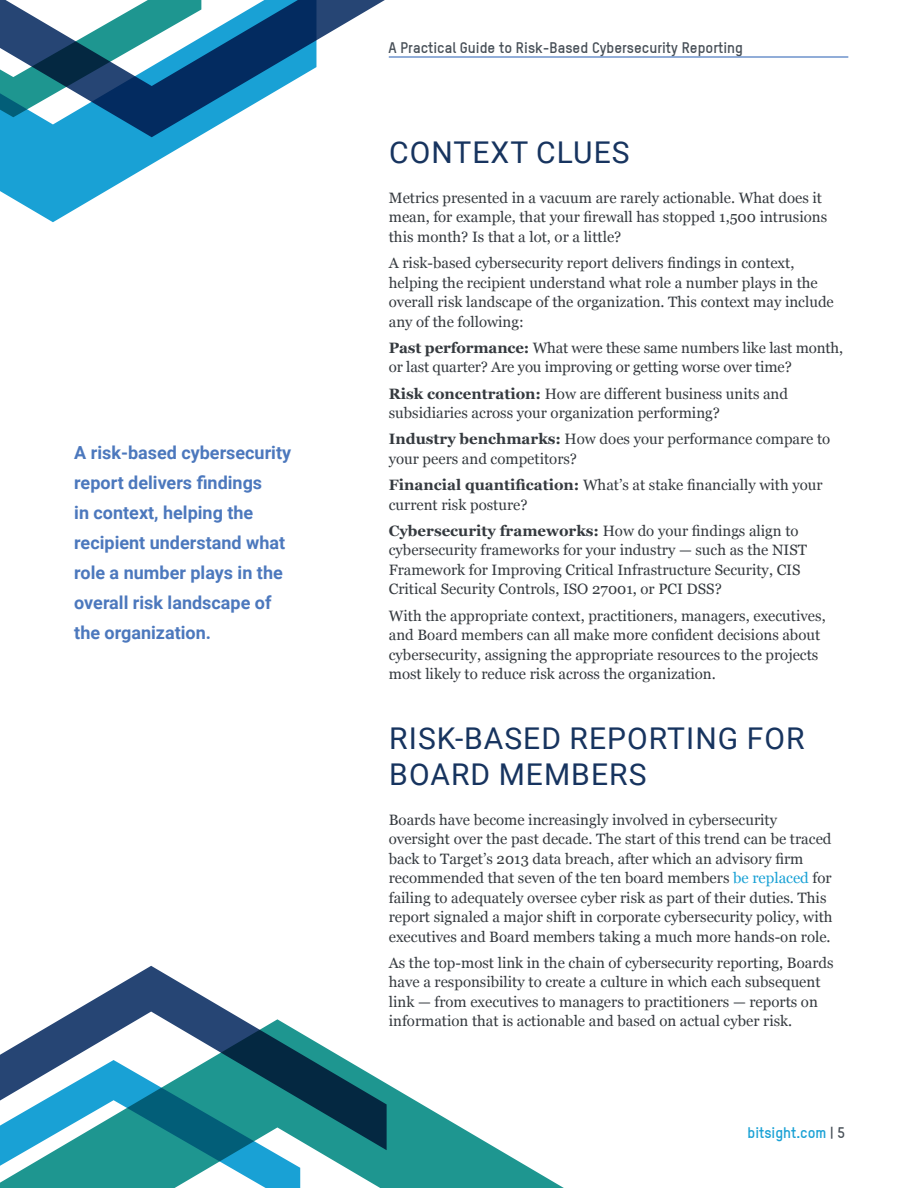
<style>
.page{position:relative;width:918px;height:1188px;background:#fff}
.page>*{position:absolute;margin:0;border:0;box-sizing:border-box;transform-origin:0 0}
.t1{font:30px/36px "Roboto";letter-spacing:.035em;color:#17345f}
.t2{font:700 18px/30px "Roboto";color:#4c78bd}
.t3{font:15px/19.5px "Georgia";color:#353a3f}
.t4{font:500 15px "T Star Pro";color:#474f57}
.t5{font:500 15px "T Star Pro";color:#19a1d5}
.s1{font-weight:700}
.s2{color:#19a1d5}
.s3{color:#474f57}
</style>
<div class="page">
<hr style="left:389px;top:56px;width:459px;height:2px;background:#6d93cc">
<svg style="left:0;top:137px;width:198px;height:85px;fill:#19a1d5"></svg>
<svg style="left:0;top:0;width:415px;height:137px"></svg>
<svg style="left:61px;top:966px;width:181px;height:53px"></svg>
<svg style="left:0;top:1019px;width:564px;height:169px"></svg>
<svg style="left:0;top:1060px;width:300px;height:128px"></svg>
<p class="t2" style="left:74px;top:436px;width:218px">A risk-based cybersecurity report delivers findings<br>in context, helping the recipient understand what role a number plays in the overall risk landscape of the organization.</p>
<p class="t4" style="left:389px;top:39px;width:356px">A Practical Guide to Risk-Based Cybersecurity Reporting</p>
<h1 class="t1" style="left:389px;top:133px;width:242px">CONTEXT CLUES</h1>
<p class="t3" style="left:389px;top:187px;width:440px">Metrics presented in a vacuum are rarely actionable. What does it mean, for example, that your firewall has stopped 1,500 intrusions this month? Is that a lot, or a little?</p>
<p class="t3" style="left:389px;top:253px;width:447px">A risk-based cybersecurity report delivers findings in context, helping the recipient understand what role a number plays in the overall risk landscape of the organization. This context may include any of the following:</p>
<p class="t3" style="left:389px;top:337px;width:456px"><span class="s1">Past performance:</span> What were these same numbers like last month, or last quarter? Are you improving or getting worse over time?</p>
<p class="t3" style="left:389px;top:383px;width:401px"><span class="s1">Risk concentration:</span> How are different business units and subsidiaries across your organization performing?</p>
<p class="t3" style="left:389px;top:429px;width:443px"><span class="s1">Industry benchmarks:</span> How does your performance compare to your peers and competitors?</p>
<p class="t3" style="left:389px;top:475px;width:435px"><span class="s1">Financial quantification:</span> What’s at stake financially with your current risk posture?</p>
<p class="t3" style="left:389px;top:520px;width:420px"><span class="s1">Cybersecurity frameworks:</span> How do your findings align to cybersecurity frameworks for your industry — such as the NIST Framework for Improving Critical Infrastructure Security, CIS Critical Security Controls, ISO 27001, or PCI DSS?</p>
<p class="t3" style="left:389px;top:605px;width:438px">With the appropriate context, practitioners, managers, executives, and Board members can all make more confident decisions about cybersecurity, assigning the appropriate resources to the projects most likely to reduce risk across the organization.</p>
<h1 class="t1" style="left:389px;top:719px;width:417px">RISK-BASED REPORTING FOR<br>BOARD MEMBERS</h1>
<p class="t3" style="left:389px;top:809px;width:445px">Boards have become increasingly involved in cybersecurity oversight over the past decade. The start of this trend can be traced back to Target’s 2013 data breach, after which an advisory firm recommended that seven of the ten board members <span class="s2">be replaced</span> for failing to adequately oversee cyber risk as part of their duties. This report signaled a major shift in corporate cybersecurity policy, with executives and Board members taking a much more hands-on role.</p>
<p class="t3" style="left:389px;top:952px;width:446px">As the top-most link in the chain of cybersecurity reporting, Boards have a responsibility to create a culture in which each subsequent link — from executives to managers to practitioners — reports on information that is actionable and based on actual cyber risk.</p>
<p class="t5" style="left:748px;top:1123px;width:99px">bitsight.com <span class="s3">| 5</span></p>
</div>
